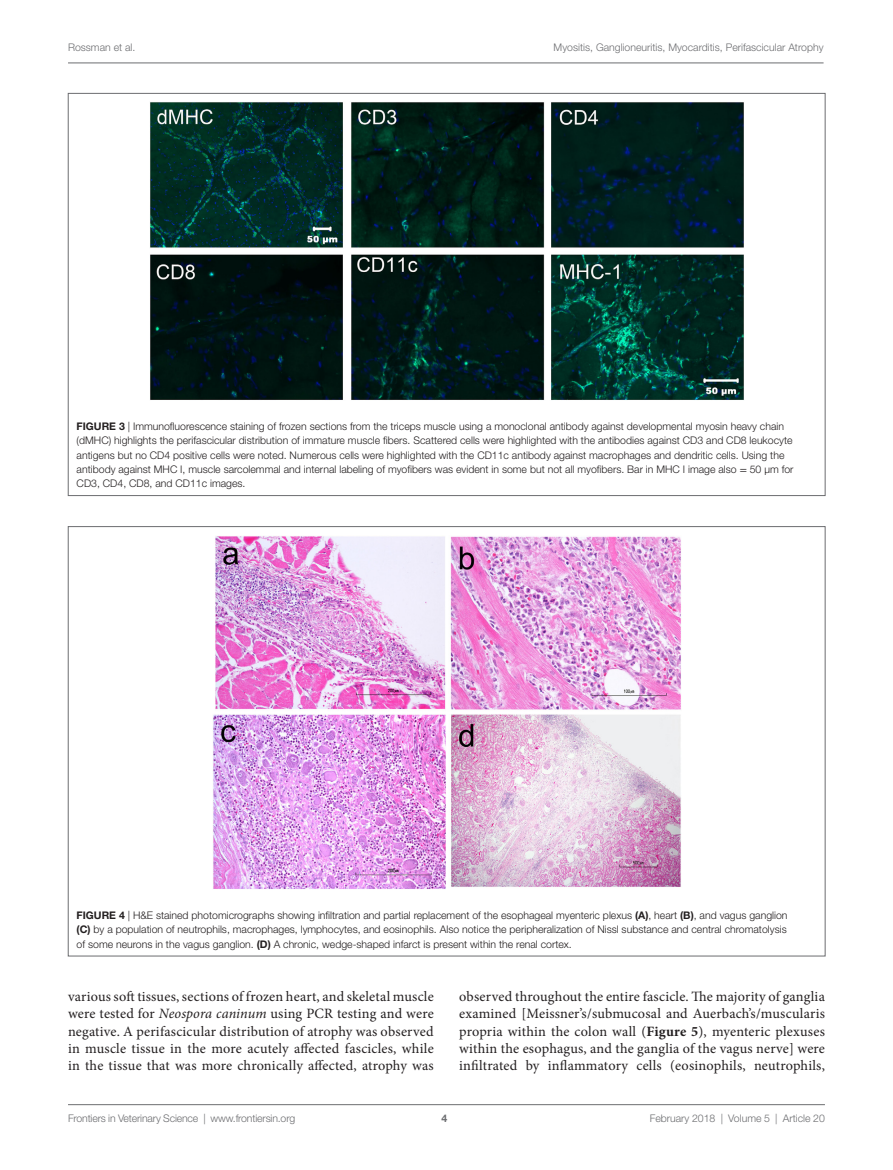
<style>
.page{position:relative;width:893px;height:1170px;background:#fff}
.page>*{position:absolute;margin:0;border:0;box-sizing:border-box;transform-origin:0 0}
.t1{font:14.25px/17.2px "Minion Pro";letter-spacing:.01em;color:#231f20;text-align:justify}
.t2{font:300 10.5px/14.2px "Helvetica Neue LT Std";color:#231f20;text-align:justify}
.t3{font:300 10.5px "Helvetica Neue LT Std";color:#6c6d70}
.t4{font:700 10.5px "Helvetica Neue LT Std";color:#231f20}
.t5{font:700 10.5px "Helvetica Neue LT Std";color:#6c6d70}
.s1{font-weight:700}
.s2{font-family:"STIX General";font-weight:400}
.s3{font-style:italic}
</style>
<div class="page">
<img style="left:213px;top:536px;width:468px;height:353px">
<img style="left:150px;top:102px;width:594px;height:298px">
<hr style="left:68px;top:63px;width:756px;height:1px;background:#6c6d70">
<hr style="left:68px;top:1104px;width:757px;height:1px;background:#6c6d70">
<p class="t3" style="left:68px;top:41px;width:69px">Rossman et al.</p>
<p class="t3" style="left:554px;top:41px;width:271px">Myositis, Ganglioneuritis, Myocarditis, Perifascicular Atrophy</p>
<p class="t2" style="left:77px;top:419px;width:718px;text-align:left;text-indent:33px"><span class="s1">E 3</span> | Immunofluorescence staining of frozen sections from the triceps muscle using a monoclonal antibody against developmental myosin heavy chain (dMHC) highlights the perifascicular distribution of immature muscle fibers. Scattered cells were highlighted with the antibodies against CD3 and CD8 leukocyte antigens but no CD4 positive cells were noted. Numerous cells were highlighted with the CD11c antibody against macrophages and dendritic cells. Using the antibody against MHC I, muscle sarcolemmal and internal labeling of myofibers was evident in some but not all myofibers. Bar in MHC I image also <span class="s2">=</span> 50 µm for CD3, CD4, CD8, and CD11c images.</p>
<p class="t4" style="left:77px;top:420px;width:14px">FIGUR</p>
<p class="t2" style="left:77px;top:907px;width:712px;text-indent:33px"><span class="s1">E 4</span> | H&amp;E stained photomicrographs showing infiltration and partial replacement of the esophageal myenteric plexus <span class="s1">(A)</span>, heart <span class="s1">(B)</span>, and vagus ganglion <span class="s1">(C)</span> by a population of neutrophils, macrophages, lymphocytes, and eosinophils. Also notice the peripheralization of Nissl substance and central chromatolysis of some neurons in the vagus ganglion. <span class="s1">(D)</span> A chronic, wedge-shaped infarct is present within the renal cortex.</p>
<p class="t4" style="left:77px;top:908px;width:14px">FIGUR</p>
<p class="t1" style="left:68px;top:987px;width:367px">various soft tissues, sections of frozen heart, and skeletal muscle were tested for <span class="s3">Neospora caninum</span> using PCR testing and were negative. A perifascicular distribution of atrophy was observed in muscle tissue in the more acutely affected fascicles, while in the tissue that was more chronically affected, atrophy was</p>
<p class="t1" style="left:459px;top:987px;width:367px">observed throughout the entire fascicle. The majority of ganglia examined [Meissner’s/submucosal and Auerbach’s/muscularis propria within the colon wall (<span class="s1">Figure 5</span>), myenteric plexuses within the esophagus, and the ganglia of the vagus nerve] were infiltrated by inflammatory cells (eosinophils, neutrophils,</p>
<p class="t3" style="left:68px;top:1111px;width:229px">Frontiers in Veterinary Science | www.frontiersin.org</p>
<p class="t3" style="left:650px;top:1111px;width:177px">February 2018 | Volume 5 | Article 20</p>
<p class="t5" style="left:441px;top:1111px;width:7px">4</p>
</div>
